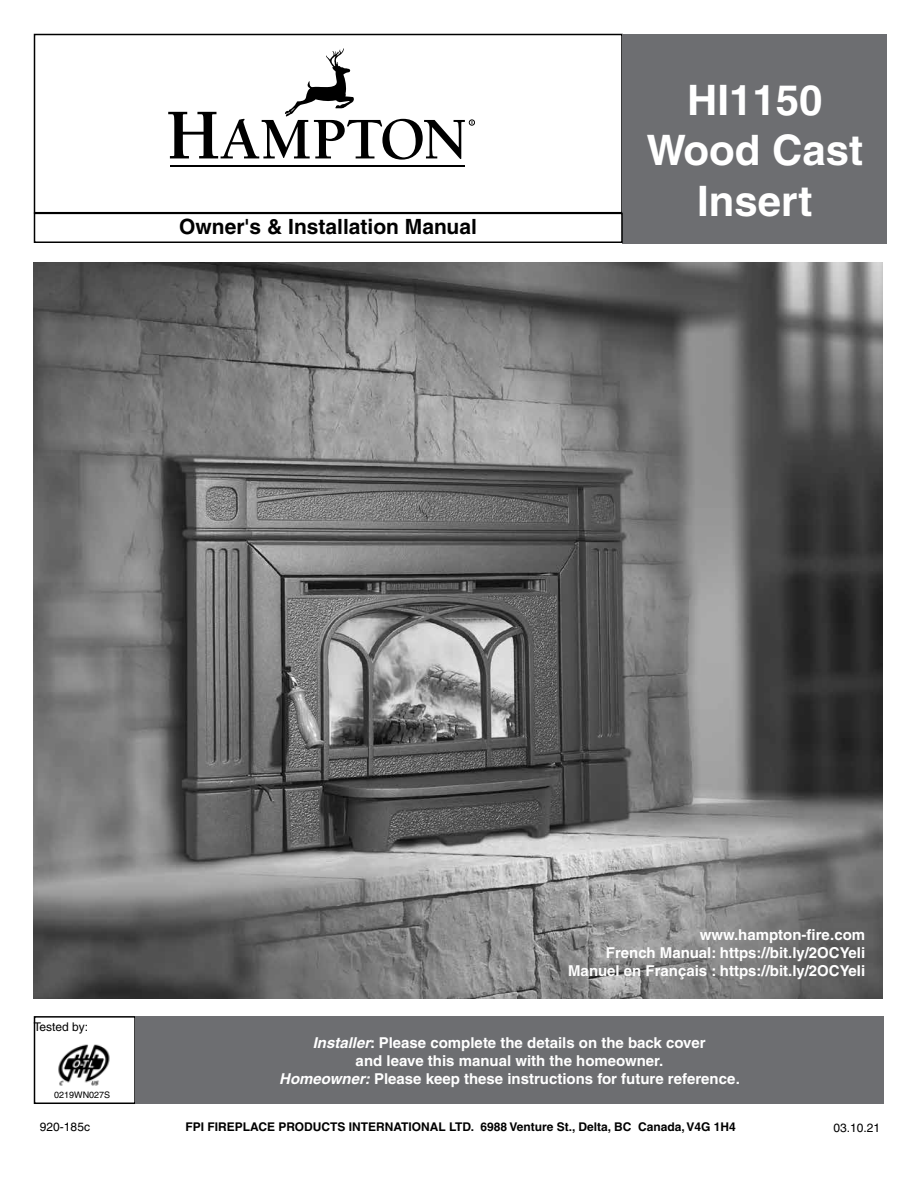
<style>
.page{position:relative;width:918px;height:1188px;background:#fff}
.page>*{position:absolute;margin:0;border:0;box-sizing:border-box;transform-origin:0 0}
.t1{font:700 42px/50.4px "Helvetica";color:#fff;text-align:center}
.t2{font:700 21px "Helvetica";color:#000}
.t3{font:700 15px/18px "Helvetica";color:#fff;text-align:center}
.t4{font:700 12px "Helvetica";color:#000}
.t5{font:12px "Helvetica";color:#000}
.t6{font:9px "Helvetica";color:#000}
.s1{font-style:italic}
</style>
<div class="page">
<div style="left:34px;top:34px;width:589px;height:179px;border:2px solid #000"></div>
<div style="left:622px;top:34px;width:265px;height:210px;background:#6d6e71"></div>
<div style="left:34px;top:213px;width:589px;height:30px;border:2px solid #000"></div>
<div style="left:34px;top:1016px;width:102px;height:88px;border:2px solid #000"></div>
<div style="left:135px;top:1016px;width:749px;height:88px;background:#6d6e71"></div>
<hr style="left:170px;top:165px;width:295px;height:2px;background:#000">
<svg style="left:168px;top:48px;width:307px;height:112px"></svg>
<img style="left:34px;top:262px;width:849px;height:737px">
<img style="left:58px;top:1044px;width:52px;height:42px">
<h2 class="t2" style="left:179px;top:214px;width:299px">Owner's &amp; Installation Manual</h2>
<h1 class="t1" style="left:646px;top:74px;width:218px">HI1150<br>Wood Cast<br>Insert</h1>
<p class="t5" style="left:34px;top:1020px;width:56px">Tested by:</p>
<p class="t6" style="left:54px;top:1089px;width:58px">0219WN027S</p>
<p class="t3" style="left:568px;top:926px;width:299px;text-align:right">www.hampton-fire.com<br>French Manual: https://bit.ly/2OCYeIi<br>Manuel en Français : https://bit.ly/2OCYeIi</p>
<p class="t3" style="left:279px;top:1033px;width:462px"><span class="s1">Installer</span>: Please complete the details on the back cover<br>and leave this manual with the homeowner.<br><span class="s1">Homeowner:</span> Please keep these instructions for future reference.</p>
<p class="t5" style="left:40px;top:1120px;width:52px">920-185c</p>
<p class="t4" style="left:186px;top:1119px;width:552px">FPI FIREPLACE PRODUCTS INTERNATIONAL LTD. 6988 Venture St., Delta, BC Canada, V4G 1H4</p>
<p class="t5" style="left:833px;top:1121px;width:48px">03.10.21</p>
</div>
